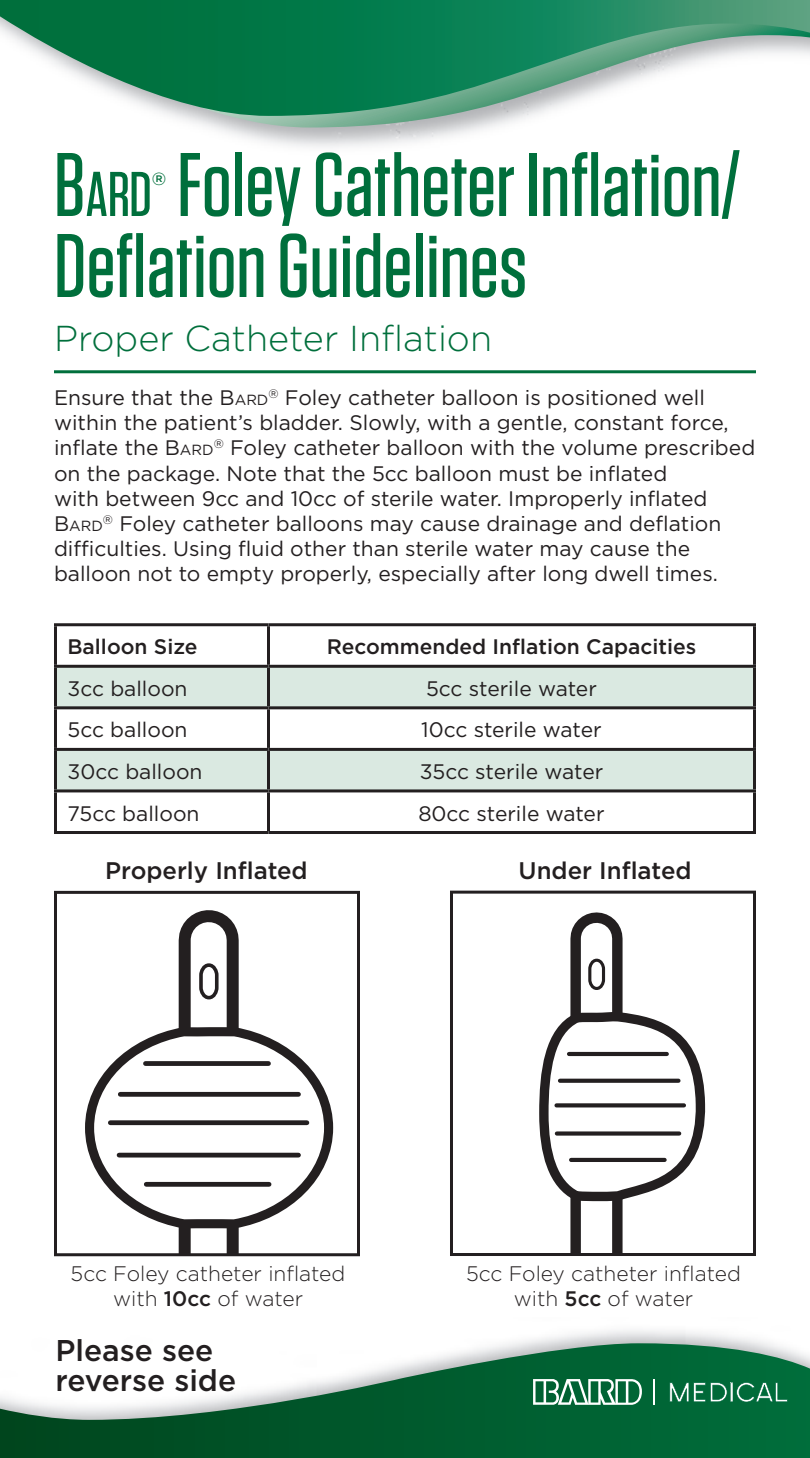
<style>
.page{position:relative;width:810px;height:1458px;background:#fff}
.page>*{position:absolute;margin:0;border:0;box-sizing:border-box;transform-origin:0 0}
.t1{font:500 90px/81px "Tungsten";color:#006f3c}
.t2{font:500 63px "Tungsten";color:#006f3c}
.t3{font:300 36px "Gotham";color:#006f3c}
.t4{font:500 30px "Gotham";color:#231f20}
.t5{font:500 24px "Gotham";color:#231f20}
.t6{font:21px/25.2px "Gotham";color:#231f20}
.t7{font:300 21px/25.2px "Gotham";color:#231f20;text-align:center}
.t8{font:500 21px "Gotham";color:#231f20}
.t9{font:500 17.4px "Gotham";color:#006f3c}
.t10{font:14.7px "Gotham";color:#231f20}
.s1{font-size:90px}
.s2{font-style:inherit}
.s3{font-size:14.7px}
.s4{font-size:21px}
.s5{font-weight:500}
</style>
<div class="page">
<img style="left:0;top:1330px;width:810px;height:128px">
<svg style="left:0;top:1343px;width:810px;height:77px"></svg>
<svg style="left:533px;top:1379px;width:109px;height:26px"></svg>
<svg style="left:654px;top:1379px;width:1px;height:26px"></svg>
<svg style="left:669px;top:1382px;width:119px;height:20px;background:#3a8b66"></svg>
<svg style="left:175px;top:116px;width:370px;height:12px"></svg>
<svg style="left:0;top:0;width:810px;height:116px"></svg>
<svg style="left:57px;top:668px;width:696px;height:121px;fill:#dae9e1"></svg>
<hr style="left:54px;top:623px;width:214px;height:3px;background:#231f20">
<hr style="left:54px;top:626px;width:3px;height:39px;background:#231f20">
<hr style="left:268px;top:623px;width:488px;height:3px;background:#231f20">
<hr style="left:267px;top:626px;width:3px;height:39px;background:#231f20">
<hr style="left:753px;top:626px;width:3px;height:39px;background:#231f20">
<hr style="left:54px;top:665px;width:214px;height:3px;background:#231f20">
<hr style="left:54px;top:668px;width:3px;height:38px;background:#231f20">
<hr style="left:268px;top:665px;width:488px;height:3px;background:#231f20">
<hr style="left:267px;top:668px;width:3px;height:38px;background:#231f20">
<hr style="left:753px;top:668px;width:3px;height:38px;background:#231f20">
<hr style="left:54px;top:706px;width:214px;height:3px;background:#231f20">
<hr style="left:54px;top:709px;width:3px;height:39px;background:#231f20">
<hr style="left:268px;top:706px;width:488px;height:3px;background:#231f20">
<hr style="left:267px;top:709px;width:3px;height:39px;background:#231f20">
<hr style="left:753px;top:709px;width:3px;height:39px;background:#231f20">
<hr style="left:54px;top:748px;width:214px;height:3px;background:#231f20">
<hr style="left:54px;top:751px;width:3px;height:38px;background:#231f20">
<hr style="left:268px;top:748px;width:488px;height:3px;background:#231f20">
<hr style="left:267px;top:751px;width:3px;height:38px;background:#231f20">
<hr style="left:753px;top:751px;width:3px;height:38px;background:#231f20">
<hr style="left:54px;top:789px;width:214px;height:3px;background:#231f20">
<hr style="left:54px;top:792px;width:3px;height:39px;background:#231f20">
<hr style="left:268px;top:789px;width:488px;height:3px;background:#231f20">
<hr style="left:267px;top:792px;width:3px;height:39px;background:#231f20">
<hr style="left:753px;top:792px;width:3px;height:39px;background:#231f20">
<hr style="left:54px;top:831px;width:214px;height:3px;background:#231f20">
<hr style="left:268px;top:831px;width:488px;height:3px;background:#231f20">
<div style="left:179px;top:940px;width:60px;height:315px;background:#231f20"></div>
<div style="left:191px;top:940px;width:36px;height:315px;background:#fff"></div>
<svg style="left:85px;top:1021px;width:248px;height:212px"></svg>
<svg style="left:199px;top:963px;width:20px;height:37px"></svg>
<div style="left:145px;top:1061px;width:123px;height:5px;background:#231f20"></div>
<div style="left:110px;top:1120px;width:197px;height:5px;background:#231f20"></div>
<div style="left:120px;top:1092px;width:178px;height:5px;background:#231f20"></div>
<div style="left:119px;top:1153px;width:179px;height:5px;background:#231f20"></div>
<div style="left:146px;top:1182px;width:123px;height:5px;background:#231f20"></div>
<div style="left:54px;top:891px;width:306px;height:365px;border:3px solid #231f20"></div>
<div style="left:570px;top:938px;width:53px;height:317px;background:#231f20"></div>
<div style="left:581px;top:938px;width:31px;height:317px;background:#fff"></div>
<svg style="left:539px;top:1006px;width:166px;height:200px"></svg>
<svg style="left:588px;top:958px;width:18px;height:32px"></svg>
<hr style="left:569px;top:1052px;width:98px;height:4px;background:#231f20">
<svg style="left:557px;top:1103px;width:127px;height:4px"></svg>
<svg style="left:560px;top:1079px;width:119px;height:4px"></svg>
<div style="left:557px;top:1131px;width:122px;height:5px;background:#231f20"></div>
<hr style="left:571px;top:1158px;width:94px;height:4px;background:#231f20">
<div style="left:450px;top:891px;width:306px;height:365px;border:3px solid #231f20"></div>
<hr style="left:54px;top:370px;width:702px;height:3px;background:#006f3c">
<p class="t1" style="left:54px;top:145px;width:687px;text-indent:123px">Foley Catheter Inflation/<br>Deflation Guidelines</p>
<p class="t2" style="left:54px;top:161px;width:99px"><span class="s1">B</span>ard</p>
<p class="t9" style="left:152px;top:169px;width:16px">®</p>
<p class="t3" style="left:54px;top:319px;width:440px">Proper Catheter Inflation</p>
<p class="t6" style="left:54px;top:385px;width:703px">Ensure that the <span class="s2">B</span><span class="s3">ARD</span><sup>®</sup> Foley catheter balloon is positioned well within the patient’s bladder. Slowly, with a gentle, constant force, inflate the <span class="s2">B</span><span class="s3">ARD</span><sup>®</sup> Foley catheter balloon with the volume prescribed on the package. Note that the 5cc balloon must be inflated<br>with between 9cc and 10cc of sterile water. Improperly inflated</p>
<p class="t10" style="left:54px;top:518px;width:50px"><span class="s4">B</span>ARD</p>
<p class="t6" style="left:54px;top:511px;width:669px;text-indent:49px"><sup>®</sup> Foley catheter balloons may cause drainage and deflation difficulties. Using fluid other than sterile water may cause the balloon not to empty properly, especially after long dwell times.</p>
<p class="t8" style="left:68px;top:635px;width:131px">Balloon Size</p>
<p class="t8" style="left:327px;top:635px;width:371px">Recommended Inflation Capacities</p>
<p class="t6" style="left:68px;top:675px;width:122px">3cc balloon</p>
<p class="t6" style="left:426px;top:675px;width:172px">5cc sterile water</p>
<p class="t6" style="left:68px;top:717px;width:122px">5cc balloon</p>
<p class="t6" style="left:421px;top:717px;width:182px">10cc sterile water</p>
<p class="t6" style="left:68px;top:759px;width:137px">30cc balloon</p>
<p class="t6" style="left:420px;top:759px;width:185px">35cc sterile water</p>
<p class="t6" style="left:68px;top:800px;width:134px">75cc balloon</p>
<p class="t6" style="left:418px;top:800px;width:188px">80cc sterile water</p>
<p class="t5" style="left:105px;top:857px;width:204px">Properly Inflated</p>
<p class="t5" style="left:519px;top:857px;width:175px">Under Inflated</p>
<p class="t7" style="left:71px;top:1260px;width:276px">5cc Foley catheter inflated with <span class="s5">10cc</span> of water</p>
<p class="t7" style="left:466px;top:1260px;width:276px">5cc Foley catheter inflated with <span class="s5">5cc</span> of water</p>
<p class="t4" style="left:56px;top:1333px;width:159px">Please see</p>
<p class="t4" style="left:56px;top:1363px;width:182px">reverse side</p>
</div>
